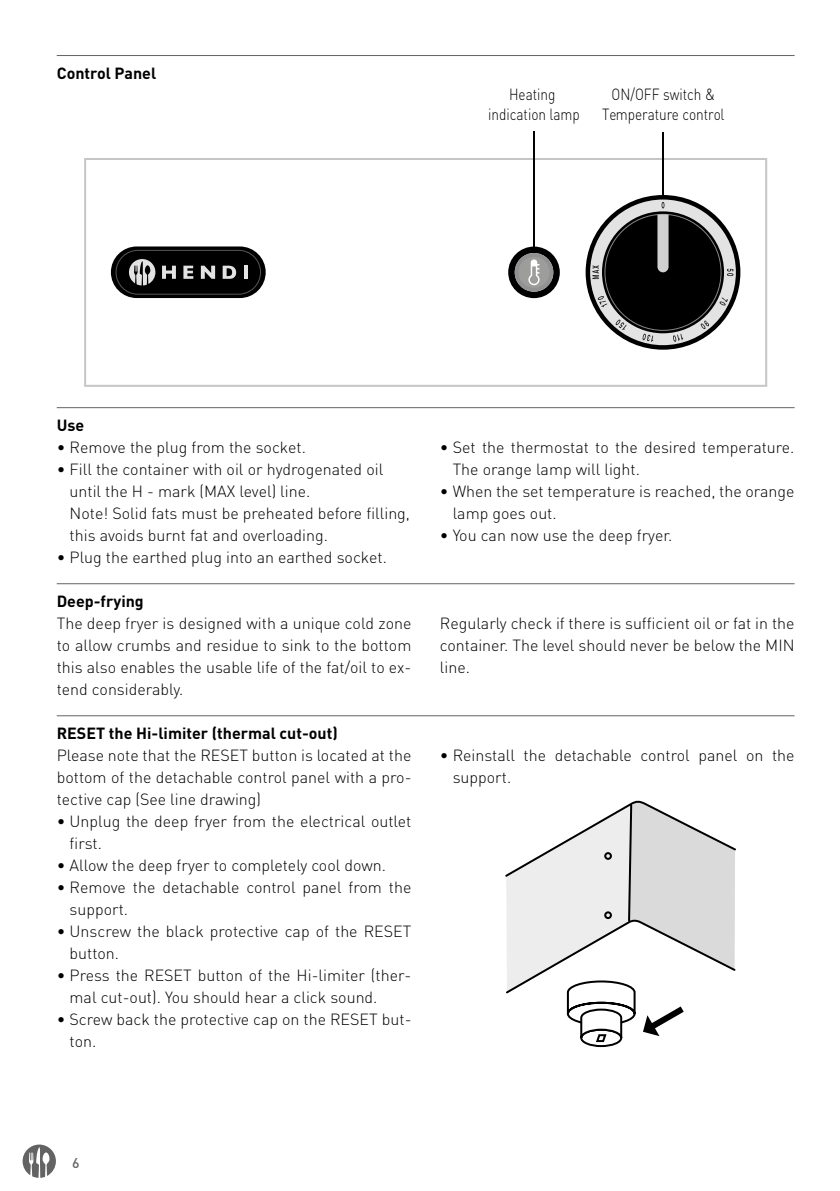
<style>
.page{position:relative;width:840px;height:1191px;background:#fff}
.page>*{position:absolute;margin:0;border:0;box-sizing:border-box;transform-origin:0 0}
.t1{font:300 16px/22px "DIN Pro";color:#000}
.t2{font:700 16px "DIN Pro";color:#000}
.t3{font:300 16px/19.2px "DIN Pro";color:#000;text-align:center;scale:.85 1}
.t4{font:500 14px "DIN Pro";color:#646363}
</style>
<div class="page">
<svg style="left:23px;top:1144px;width:33px;height:33px"></svg>
<hr style="left:57px;top:55px;width:737px;height:1px;background:#646363">
<hr style="left:57px;top:407px;width:737px;height:1px;background:#646363">
<svg style="left:84px;top:158px;width:682px;height:229px"></svg>
<div style="left:111px;top:246px;width:154px;height:52px;background:#000;border-radius:26px"></div>
<svg style="left:115px;top:250px;width:146px;height:45px"></svg>
<svg style="left:508px;top:246px;width:51px;height:52px"></svg>
<svg style="left:585px;top:195px;width:155px;height:155px"></svg>
<svg style="left:589px;top:199px;width:146px;height:146px;background:#606060"></svg>
<hr style="left:533px;top:132px;width:1px;height:115px;background:#010102">
<hr style="left:662px;top:132px;width:1px;height:66px;background:#010102">
<hr style="left:57px;top:583px;width:737px;height:1px;background:#646363">
<hr style="left:57px;top:715px;width:737px;height:1px;background:#646363">
<svg style="left:505px;top:800px;width:231px;height:194px"></svg>
<svg style="left:565px;top:801px;width:169px;height:247px"></svg>
<p class="t2" style="left:57px;top:60px;width:101px">Control Panel</p>
<p class="t3" style="left:488px;top:84px;width:109px">Heating indication lamp</p>
<p class="t3" style="left:602px;top:84px;width:145px">ON/OFF switch &amp;<br>Temperature control</p>
<p class="t2" style="left:57px;top:412px;width:29px">Use</p>
<p class="t1" style="left:57px;top:435px;width:251px">• Remove the plug from the socket.</p>
<p class="t1" style="left:70px;top:457px;width:342px;text-indent:-13px">• Fill the container with oil or hydrogenated oil until the H - mark (MAX level) line.<br>Note! Solid fats must be preheated before filling, this avoids burnt fat and overloading.</p>
<p class="t1" style="left:57px;top:545px;width:331px">• Plug the earthed plug into an earthed socket.</p>
<p class="t1" style="left:452px;top:435px;width:343px;text-indent:-13px">• Set the thermostat to the desired temperature.<br>The orange lamp will light.</p>
<p class="t1" style="left:452px;top:479px;width:343px;text-indent:-13px">• When the set temperature is reached, the orange lamp goes out.</p>
<p class="t1" style="left:439px;top:523px;width:234px">• You can now use the deep fryer.</p>
<p class="t2" style="left:57px;top:588px;width:88px">Deep-frying</p>
<p class="t1" style="left:57px;top:611px;width:356px;text-align:justify">The deep fryer is designed with a unique cold zone to allow crumbs and residue to sink to the bottom this also enables the usable life of the fat/oil to ex&shy;tend considerably.</p>
<p class="t1" style="left:439px;top:611px;width:356px;text-align:justify">Regularly check if there is sufficient oil or fat in the container. The level should never be below the MIN line.</p>
<p class="t2" style="left:57px;top:720px;width:282px">RESET the Hi-limiter (thermal cut-out)</p>
<p class="t1" style="left:57px;top:743px;width:356px;text-align:justify">Please note that the RESET button is located at the bottom of the detachable control panel with a pro&shy;tective cap (See line drawing)</p>
<p class="t1" style="left:70px;top:809px;width:343px;text-indent:-13px">• Unplug the deep fryer from the electrical outlet first.</p>
<p class="t1" style="left:57px;top:853px;width:330px">• Allow the deep fryer to completely cool down.</p>
<p class="t1" style="left:70px;top:875px;width:343px;text-indent:-13px">• Remove the detachable control panel from the support.</p>
<p class="t1" style="left:70px;top:919px;width:343px;text-indent:-13px">• Unscrew the black protective cap of the RESET button.</p>
<p class="t1" style="left:70px;top:963px;width:343px;text-indent:-13px">• Press the RESET button of the Hi-limiter (ther&shy;mal cut-out). You should hear a click sound.</p>
<p class="t1" style="left:70px;top:1007px;width:343px;text-indent:-13px">• Screw back the protective cap on the RESET but&shy;ton.</p>
<p class="t1" style="left:452px;top:743px;width:343px;text-indent:-13px">• Reinstall the detachable control panel on the support.</p>
<p class="t4" style="left:72px;top:1151px;width:9px">6</p>
</div>
